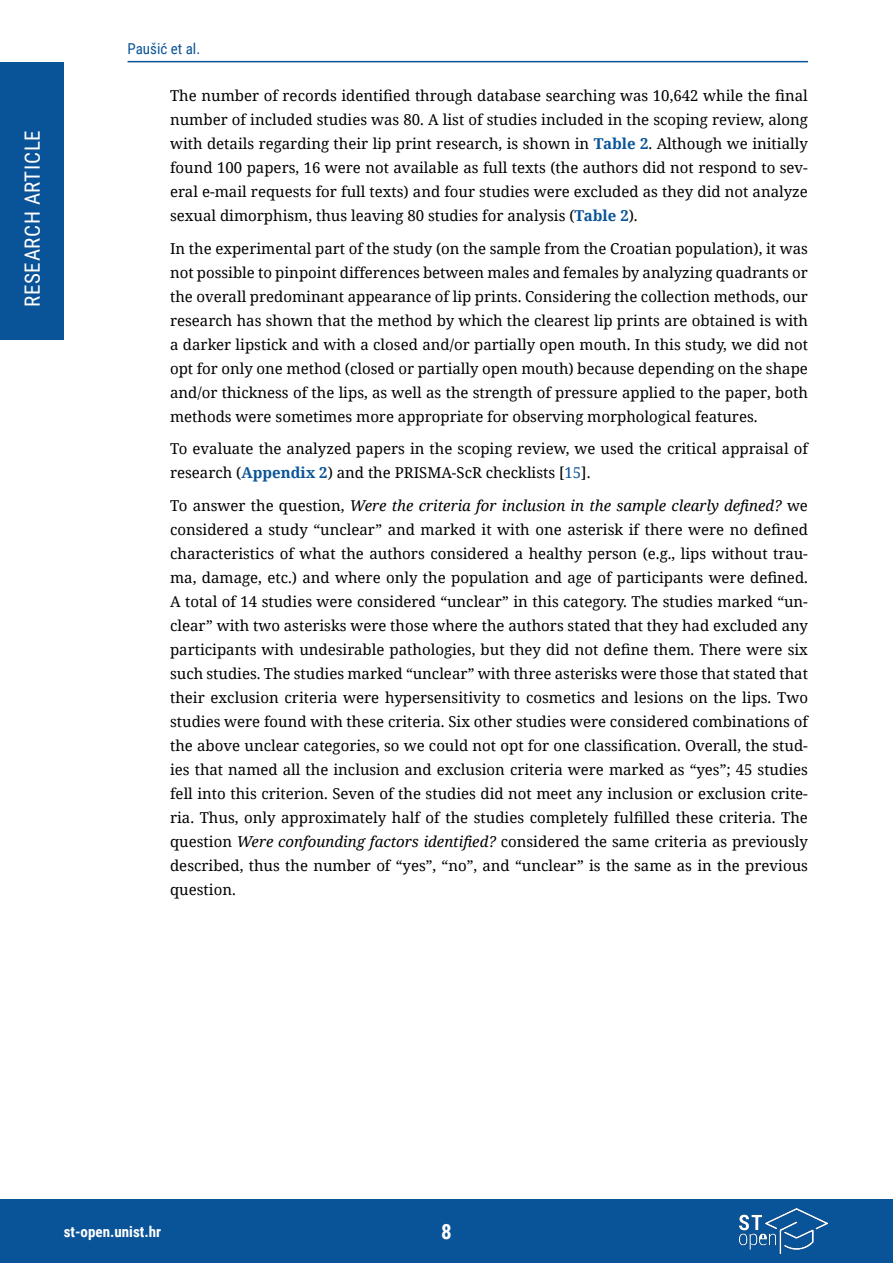
<style>
.page{position:relative;width:893px;height:1263px;background:#fff}
.page>*{position:absolute;margin:0;border:0;box-sizing:border-box;transform-origin:0 0}
.t1{font:21px "Roboto Condensed";letter-spacing:.035em;color:#fff}
.t2{font:700 21px "Roboto Condensed";color:#fff}
.t3{font:15px/24px "Noto Serif";color:#000;text-align:justify}
.t4{font:700 15px "Roboto Condensed";color:#fff}
.t5{font:15px "Roboto Condensed";color:#095398}
.s1{font-weight:700;color:#095398}
.s2{color:#095398}
.s3{font-style:italic}
</style>
<div class="page">
<div style="left:0;top:62px;width:64px;height:278px;background:#095398"></div>
<div style="left:0;top:1199px;width:893px;height:64px;background:#095398"></div>
<hr style="left:128px;top:61px;width:680px;height:1px;background:#095398">
<img style="left:740px;top:1209px;width:87px;height:44px">
<h1 class="t1" style="left:18px;top:307px;width:179px;rotate:-90deg">RESEARCH ARTICLE</h1>
<p class="t5" style="left:128px;top:38px;width:74px">Paušić et al.</p>
<p class="t3" style="left:170px;top:83px;width:639px">The number of records identified through database searching was 10,642 while the final number of included studies was 80. A list of studies included in the scoping review, along with details regarding their lip print research, is shown in <span class="s1">Table 2</span>. Although we initially found 100 papers, 16 were not available as full texts (the authors did not respond to sev&shy;eral e-mail requests for full texts) and four studies were excluded as they did not analyze sexual dimorphism, thus leaving 80 studies for analysis (<span class="s1">Table 2</span>).</p>
<p class="t3" style="left:170px;top:236px;width:639px">In the experimental part of the study (on the sample from the Croatian population), it was not possible to pinpoint differences between males and females by analyzing quadrants or the overall predominant appearance of lip prints. Considering the collection methods, our research has shown that the method by which the clearest lip prints are obtained is with a darker lipstick and with a closed and/or partially open mouth. In this study, we did not opt for only one method (closed or partially open mouth) because depending on the shape and/or thickness of the lips, as well as the strength of pressure applied to the paper, both methods were sometimes more appropriate for observing morphological features.</p>
<p class="t3" style="left:170px;top:436px;width:639px">To evaluate the analyzed papers in the scoping review, we used the critical appraisal of research (<span class="s1">Appendix 2</span>) and the PRISMA-ScR checklists [<span class="s2">15</span>].</p>
<p class="t3" style="left:170px;top:493px;width:639px">To answer the question, <span class="s3">Were the criteria for inclusion in the sample clearly defined?</span> we considered a study “unclear” and marked it with one asterisk if there were no defined characteristics of what the authors considered a healthy person (e.g., lips without trau&shy;ma, damage, etc.) and where only the population and age of participants were defined.<br>A total of 14 studies were considered “unclear” in this category. The studies marked “un&shy;clear” with two asterisks were those where the authors stated that they had excluded any participants with undesirable pathologies, but they did not define them. There were six such studies. The studies marked “unclear” with three asterisks were those that stated that their exclusion criteria were hypersensitivity to cosmetics and lesions on the lips. Two studies were found with these criteria. Six other studies were considered combinations of the above unclear categories, so we could not opt for one classification. Overall, the stud&shy;ies that named all the inclusion and exclusion criteria were marked as “yes”; 45 studies fell into this criterion. Seven of the studies did not meet any inclusion or exclusion crite&shy;ria. Thus, only approximately half of the studies completely fulfilled these criteria. The question <span class="s3">Were confounding factors identified?</span> considered the same criteria as previously described, thus the number of “yes”, “no”, and “unclear” is the same as in the previous question.</p>
<p class="t4" style="left:64px;top:1221px;width:99px">st-open.unist.hr</p>
<h1 class="t2" style="left:441px;top:1217px;width:12px">8</h1>
</div>
